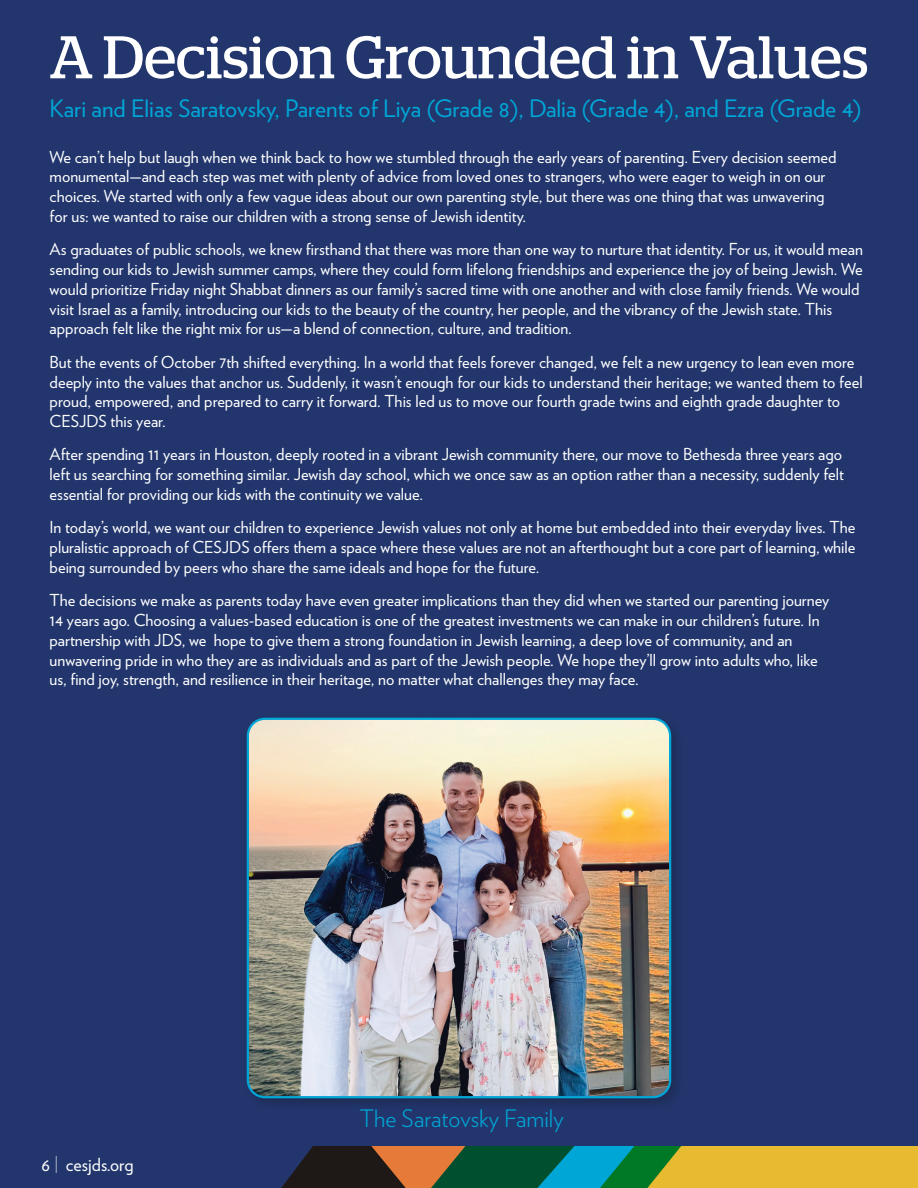
<style>
.page{position:relative;width:918px;height:1188px;background:#fff}
.page>*{position:absolute;margin:0;border:0;box-sizing:border-box;transform-origin:0 0}
.t1{font:60px "Stag";color:#fff}
.t2{font:24px "Verlag";color:#00a6d6}
.t3{font:300 24px "Verlag";color:#00a6d6}
.t4{font:18px "Verlag";color:#fff}
.t5{font:16.5px/19.8px "Verlag";color:#fff}
.s1{font-weight:200}
</style>
<div class="page">
<svg style="left:0;top:1146px;width:918px;height:42px;background:#5b694c"></svg>
<div style="left:0;top:0;width:918px;height:1146px;background:#22366d"></div>
<div style="left:244px;top:715px;width:440px;height:396px;background:#141516;opacity:.25"></div>
<img style="left:248px;top:719px;width:422px;height:378px">
<div style="left:247px;top:718px;width:424px;height:380px;border:2px solid #00a6d6;border-radius:17px"></div>
<p class="t1" style="left:50px;top:23px;width:820px">A Decision Grounded in Values</p>
<p class="t2" style="left:50px;top:90px;width:813px">Kari and Elias Saratovsky, Parents of Liya (Grade 8), Dalia (Grade 4), and Ezra (Grade 4)</p>
<p class="t5" style="left:50px;top:146px;width:788px">We can’t help but laugh when we think back to how we stumbled through the early years of parenting. Every decision seemed monumental—and each step was met with plenty of advice from loved ones to strangers, who were eager to weigh in on our</p>
<p class="t5" style="left:50px;top:185px;width:777px">choices. We started with only a few vague ideas about our own parenting style, but there was one thing that was unwavering</p>
<p class="t5" style="left:50px;top:205px;width:478px">for us: we wanted to raise our children with a strong sense of Jewish identity.</p>
<p class="t5" style="left:50px;top:239px;width:815px">As graduates of public schools, we knew firsthand that there was more than one way to nurture that identity. For us, it would mean sending our kids to Jewish summer camps, where they could form lifelong friendships and experience the joy of being Jewish. We would prioritize Friday night Shabbat dinners as our family’s sacred time with one another and with close family friends. We would visit Israel as a family, introducing our kids to the beauty of the country, her people, and the vibrancy of the Jewish state. This approach felt like the right mix for us—a blend of connection, culture, and tradition.</p>
<p class="t5" style="left:50px;top:351px;width:814px">But the events of October 7th shifted everything. In a world that feels forever changed, we felt a new urgency to lean even more deeply into the values that anchor us. Suddenly, it wasn’t enough for our kids to understand their heritage; we wanted them to feel proud, empowered, and prepared to carry it forward. This led us to move our fourth grade twins and eighth grade daughter to CESJDS this year.</p>
<p class="t5" style="left:50px;top:444px;width:796px;text-align:justify">After spending 11 years in Houston, deeply rooted in a vibrant Jewish community there, our move to Bethesda three years ago left us searching for something similar. Jewish day school, which we once saw as an option rather than a necessity, suddenly felt essential for providing our kids with the continuity we value.</p>
<p class="t5" style="left:50px;top:517px;width:807px;text-align:justify">In today’s world, we want our children to experience Jewish values not only at home but embedded into their everyday lives. The pluralistic approach of CESJDS offers them a space where these values are not an afterthought but a core part of learning, while being surrounded by peers who share the same ideals and hope for the future.</p>
<p class="t5" style="left:50px;top:590px;width:781px">The decisions we make as parents today have even greater implications than they did when we started our parenting journey</p>
<p class="t5" style="left:50px;top:609px;width:771px">14 years ago. Choosing a values-based education is one of the greatest investments we can make in our children’s future. In</p>
<p class="t5" style="left:50px;top:629px;width:744px">partnership with JDS, we hope to give them a strong foundation in Jewish learning, a deep love of community, and an</p>
<p class="t5" style="left:50px;top:649px;width:770px">unwavering pride in who they are as individuals and as part of the Jewish people. We hope they’ll grow into adults who, like</p>
<p class="t5" style="left:50px;top:669px;width:591px">us, find joy, strength, and resilience in their heritage, no matter what challenges they may face.</p>
<p class="t4" style="left:42px;top:1151px;width:93px">6 <span class="s1">|</span> cesjds.org</p>
<p class="t3" style="left:360px;top:1101px;width:206px">The Saratovsky Family</p>
</div>
